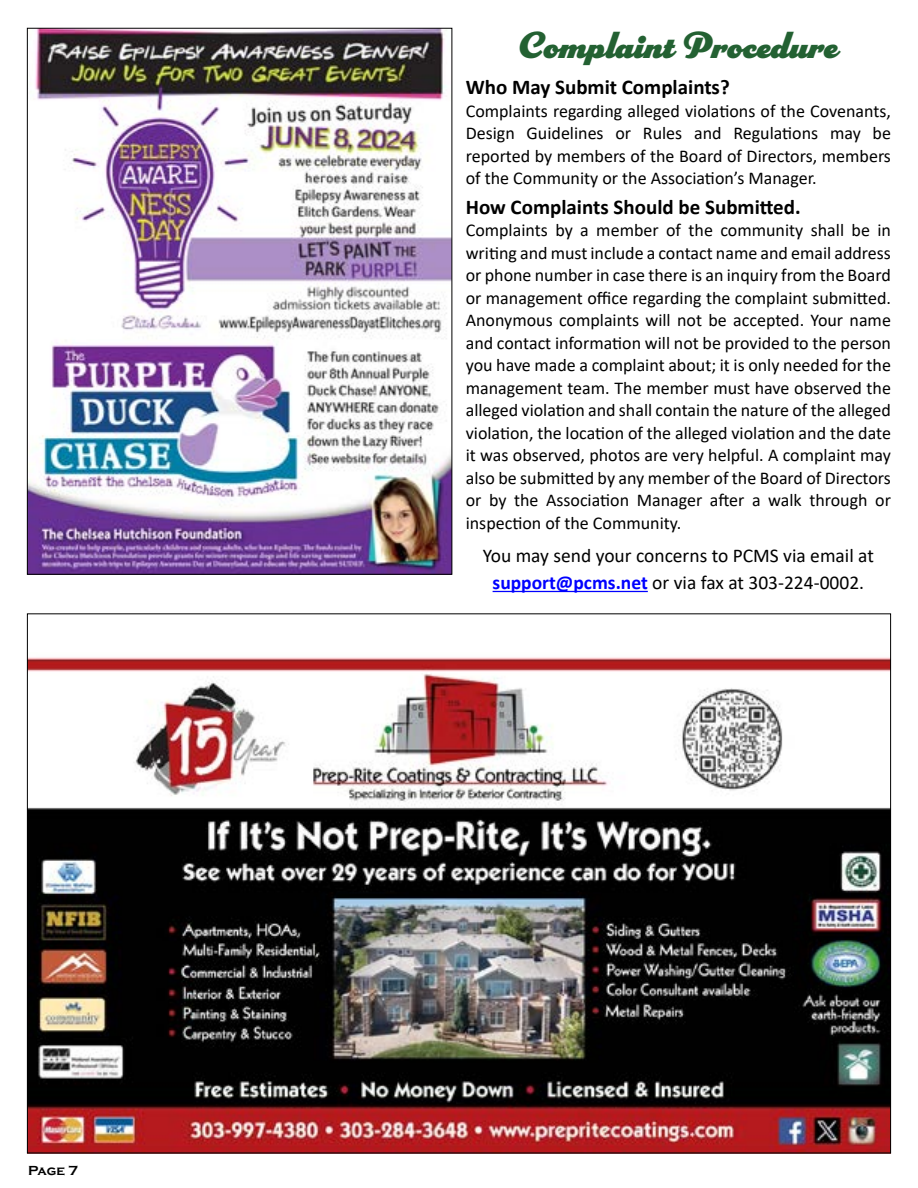
<style>
.page{position:relative;width:918px;height:1188px;background:#fff}
.page>*{position:absolute;margin:0;border:0;box-sizing:border-box;transform-origin:0 0}
.t1{font:900 37.5px "Parkside";color:#236132}
.t2{font:700 21px "Calibri";color:#000}
.t3{font:19.5px/27px "Calibri";color:#000;text-align:center}
.t4{font:18px/22.5px "Calibri";color:#000;text-align:justify}
.t5{font:700 13.5px "Copperplate Gothic";color:#000}
.s1{font-weight:700;color:#00f}
</style>
<div class="page">
<img style="left:29px;top:30px;width:421px;height:543px">
<img style="left:29px;top:657px;width:860px;height:494px">
<hr style="left:493px;top:591px;width:155px;height:1px;background:#00f">
<p class="t5" style="left:28px;top:1163px;width:51px">Page 7</p>
<h1 class="t1" style="left:516px;top:23px;width:323px">Complaint Procedure</h1>
<p class="t2" style="left:466px;top:72px;width:266px">Who May Submit Complaints?</p>
<p class="t4" style="left:466px;top:99px;width:427px">Complaints regarding alleged violations of the Covenants, Design Guidelines or Rules and Regulations may be reported by members of the Board of Directors, members of the Community or the Association’s Manager.</p>
<p class="t2" style="left:466px;top:192px;width:337px">How Complaints Should be Submitted.</p>
<p class="t4" style="left:466px;top:218px;width:427px">Complaints by a member of the community shall be in writing and must include a contact name and email address or phone number in case there is an inquiry from the Board or management office regarding the complaint submitted.<br>Anonymous complaints will not be accepted. Your name and contact information will not be provided to the person you have made a complaint about; it is only needed for the management team. The member must have observed the alleged violation and shall contain the nature of the alleged violation, the location of the alleged violation and the date it was observed, photos are very helpful. A complaint may also be submitted by any member of the Board of Directors or by the Association Manager after a walk through or inspection of the Community.</p>
<p class="t3" style="left:483px;top:542px;width:393px">You may send your concerns to PCMS via email at <span class="s1">support@pcms.net</span> or via fax at 303-224-0002.</p>
</div>
